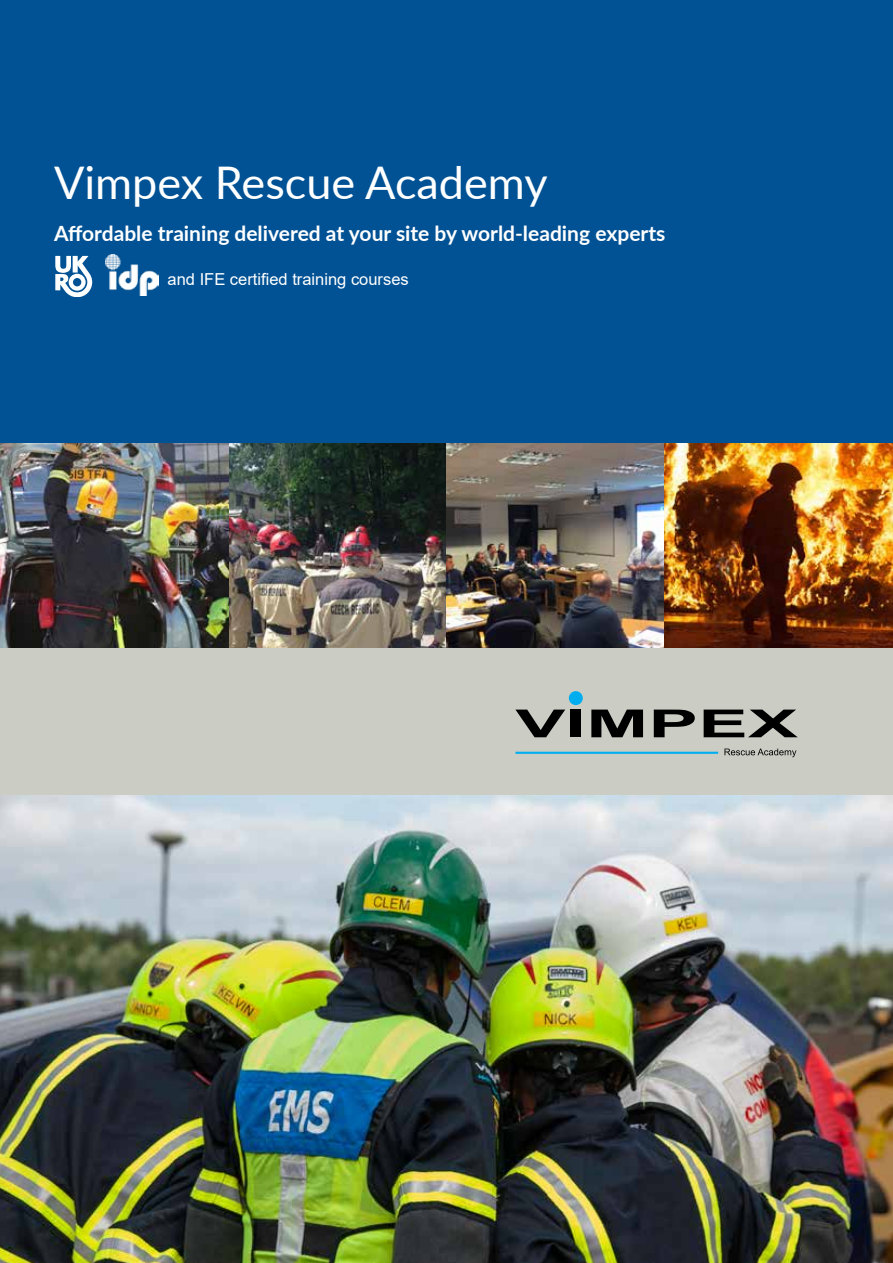
<style>
.page{position:relative;width:893px;height:1263px;background:#fff}
.page>*{position:absolute;margin:0;border:0;box-sizing:border-box;transform-origin:0 0}
.t1{font:45px "Lato";color:#fff}
.t2{font:700 21px "Lato";color:#fff}
.t3{font:16.5px "Arial";color:#fff}
</style>
<div class="page">
<div style="left:0;top:0;width:893px;height:443px;background:#005295"></div>
<img style="left:0;top:443px;width:893px;height:206px">
<div style="left:0;top:649px;width:893px;height:147px;background:#cbcdc4"></div>
<img style="left:0;top:796px;width:893px;height:467px">
<svg style="left:515px;top:709px;width:50px;height:28px"></svg>
<div style="left:570px;top:709px;width:11px;height:28px;background:#000"></div>
<svg style="left:591px;top:709px;width:52px;height:28px"></svg>
<svg style="left:654px;top:709px;width:41px;height:28px"></svg>
<svg style="left:704px;top:709px;width:94px;height:28px"></svg>
<hr style="left:515px;top:752px;width:203px;height:2px;background:#00aeef">
<div style="left:569px;top:691px;width:14px;height:14px;background:#00aeef;border-radius:50%"></div>
<svg style="left:724px;top:748px;width:72px;height:9px"></svg>
<svg style="left:55px;top:256px;width:37px;height:41px"></svg>
<img style="left:106px;top:255px;width:52px;height:41px">
<h1 class="t1" style="left:54px;top:151px;width:495px">Vimpex Rescue Academy</h1>
<p class="t2" style="left:54px;top:218px;width:613px">Affordable training delivered at your site by world-leading experts</p>
<p class="t3" style="left:168px;top:268px;width:243px">and IFE certified training courses</p>
</div>
